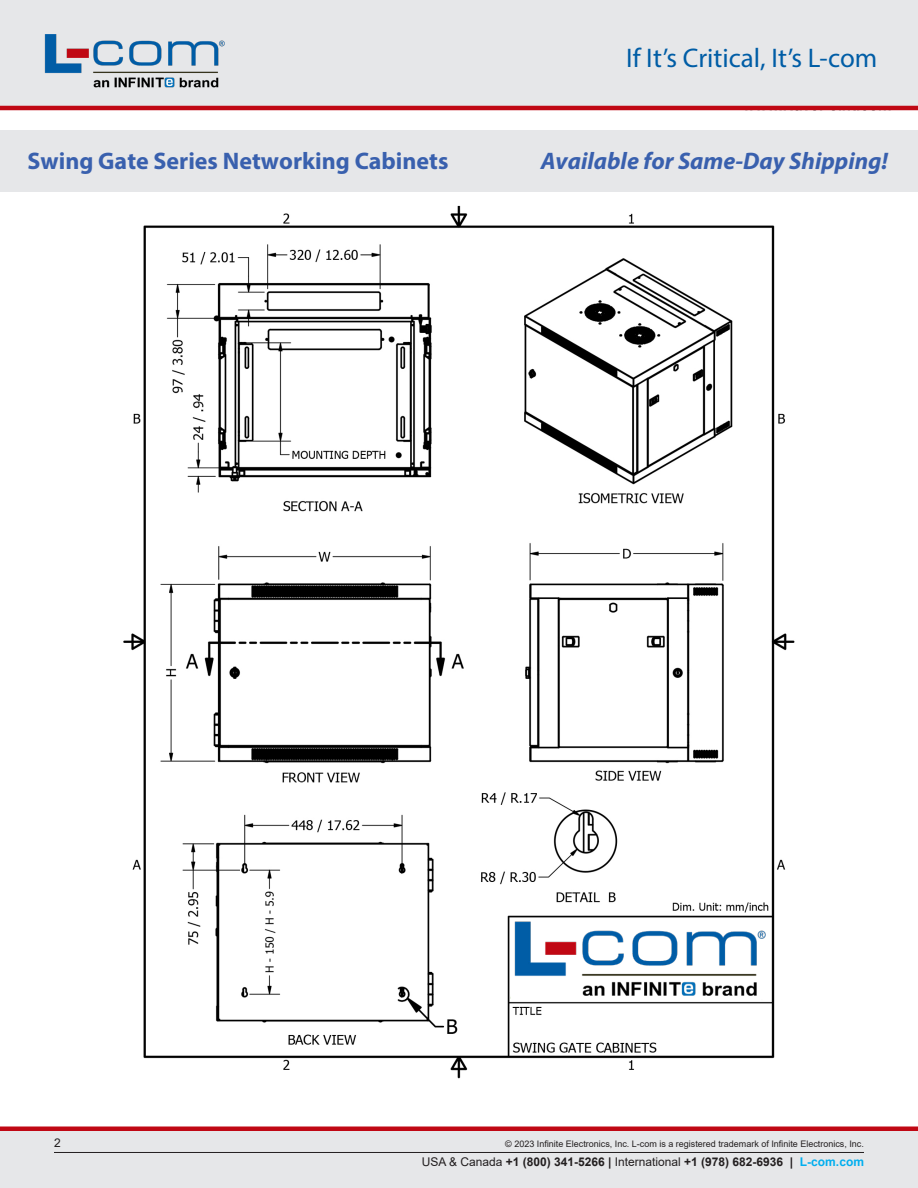
<style>
.page{position:relative;width:918px;height:1188px;background:#fff}
.page>*{position:absolute;margin:0;border:0;box-sizing:border-box;transform-origin:0 0}
.t1{font:27px "Myriad Pro";color:#005da6}
.t2{font:700 24px "Myriad Pro";color:#3960ae}
.t3{font:italic 700 24px "Myriad Pro";color:#3960ae}
.t4{font:700 12px "Arial";color:#231f20}
.t5{font:12px "Arial";color:#231f20}
.t6{font:9px "Arial";color:#231f20}
.s1{font-weight:400}
.s2{color:#00aeef}
</style>
<div class="page">
<img style="left:0;top:110px;width:918px;height:969px">
<div style="left:0;top:131px;width:918px;height:61px;background:#e6e7e9"></div>
<div style="left:0;top:1131px;width:918px;height:57px;background:#e6e7e9"></div>
<div style="left:0;top:1126px;width:918px;height:5px;background:#c00814"></div>
<div style="left:0;top:0;width:918px;height:108px;background:#e6e7e9"></div>
<hr style="left:0;top:106px;width:918px;height:4px;background:#c00814">
<img style="left:44px;top:34px;width:181px;height:54px">
<hr style="left:54px;top:1152px;width:810px;height:1px;background:#231f20">
<img style="left:508px;top:918px;width:265px;height:86px">
<h1 class="t1" style="left:626px;top:41px;width:253px">If It’s Critical, It’s L-com</h1>
<h2 class="t2" style="left:28px;top:146px;width:422px">Swing Gate Series Networking Cabinets</h2>
<h2 class="t3" style="left:541px;top:145px;width:349px">Available for Same-Day Shipping!</h2>
<h3 class="t5" style="left:54px;top:1135px;width:8px">2</h3>
<p class="t6" style="left:505px;top:1138px;width:360px">© 2023 Infinite Electronics, Inc. L-com is a registered trademark of Infinite Electronics, Inc.</p>
<h3 class="t4" style="left:422px;top:1153px;width:444px"><span class="s1">USA &amp; Canada</span> +1 (800) 341-5266 | <span class="s1">International</span> +1 (978) 682-6936 | <span class="s2">L-com.com</span></h3>
</div>
